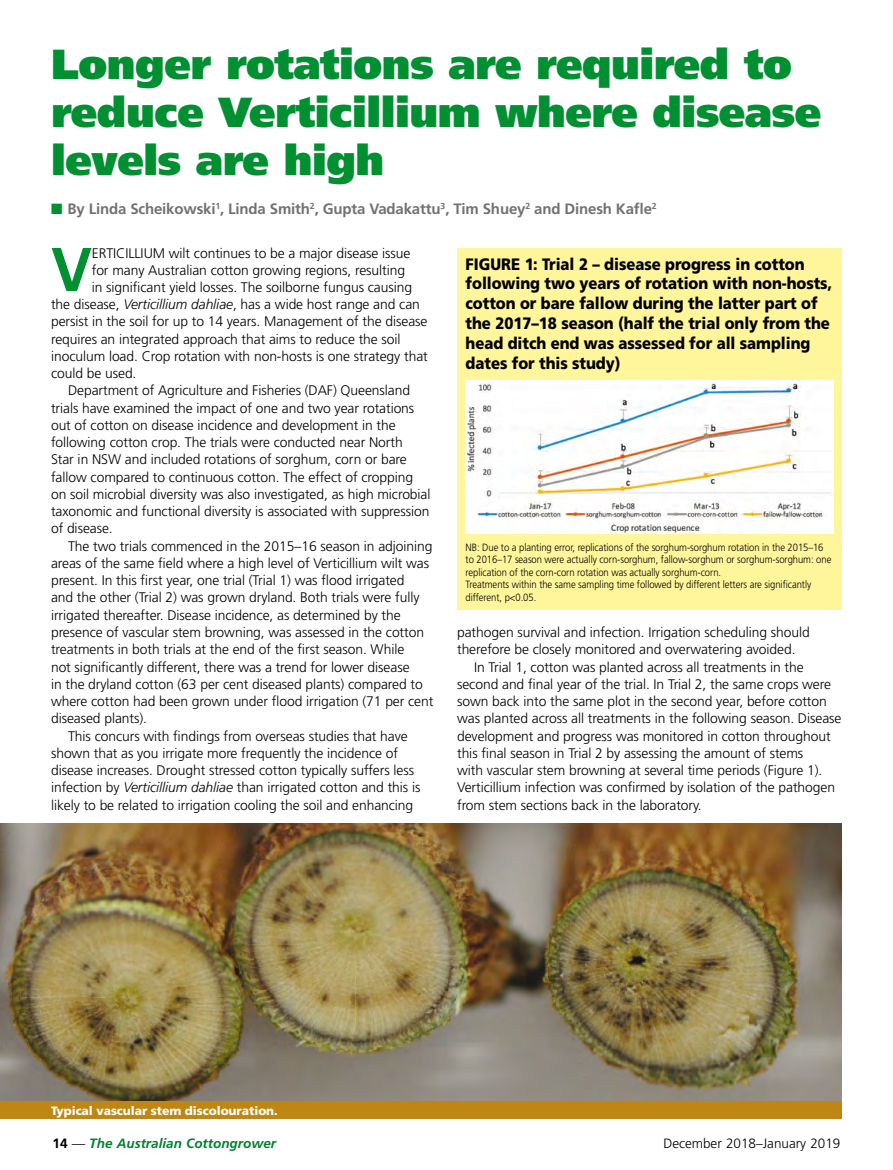
<style>
.page{position:relative;width:893px;height:1170px;background:#fff}
.page>*{position:absolute;margin:0;border:0;box-sizing:border-box;transform-origin:0 0}
.Gn11_first_par{font:700 61.65px "Frutiger";color:#009032}
.Gn11_main_heading{font:900 42px/48px "Frutiger";letter-spacing:-.01em;color:#009032}
.Gn11_figure_head{font:900 16.5px/19.8px "Frutiger";letter-spacing:-.005em;color:#000;scale:.9 1}
.t1{font:700 15px "Frutiger";letter-spacing:-.01em;color:#707172}
.GN11_paragraph{font:300 13.8px/17.2px "Frutiger";letter-spacing:-.005em;color:#000}
.Gn11_first_par-2{font:300 13.8px "Frutiger";letter-spacing:-.005em;color:#000}
.t2{font:italic 700 13.5px "Frutiger";color:#008231}
.t3{font:300 13.5px "Frutiger";color:#000}
.Gn11_caption{font:900 12px "Frutiger";letter-spacing:-.005em;color:#fff}
.Gn11_table_footnote{font:300 10.5px/12.6px "Frutiger";letter-spacing:-.005em;color:#000;scale:.9 1}
.s1{color:#009032}
.s2{font-style:italic}
.s3{font-style:normal;color:#000}
.s4{font-weight:300;font-style:normal;color:#000}
</style>
<div class="page">
<div style="left:457px;top:248px;width:385px;height:361px;background:#fff59b"></div>
<img style="left:466px;top:380px;width:367px;height:153px">
<img style="left:0;top:823px;width:842px;height:278px">
<div style="left:0;top:1101px;width:842px;height:18px;background:#bf8614"></div>
<p class="Gn11_main_heading" style="left:51px;top:40px;width:772px">Longer rotations are required to reduce Verticillium where disease levels are high</p>
<p class="t1" style="left:51px;top:200px;width:607px"><span class="s1">■</span> By Linda Scheikowski<sup>1</sup>, Linda Smith<sup>2</sup>, Gupta Vadakattu<sup>3</sup>, Tim Shuey<sup>2</sup> and Dinesh Kafle<sup>2</sup></p>
<p class="Gn11_figure_head" style="left:466px;top:253px;width:409px">FIGURE 1: Trial 2 – disease progress in cotton following two years of rotation with non-hosts, cotton or bare fallow during the latter part of the 2017–18 season (half the trial only from the head ditch end was assessed for all sampling dates for this study)</p>
<p class="Gn11_first_par" style="left:51px;top:233px;width:43px">V</p>
<p class="Gn11_first_par-2" style="left:92px;top:245px;width:320px">ERTICILLIUM wilt continues to be a major disease issue</p>
<p class="Gn11_first_par-2" style="left:92px;top:262px;width:315px">for many Australian cotton growing regions, resulting</p>
<p class="Gn11_first_par-2" style="left:92px;top:279px;width:322px">in significant yield losses. The soilborne fungus causing</p>
<p class="Gn11_first_par-2" style="left:51px;top:296px;width:370px">the disease, <span class="s2">Verticillium dahliae</span>, has a wide host range and can</p>
<p class="Gn11_first_par-2" style="left:51px;top:314px;width:378px">persist in the soil for up to 14 years. Management of the disease</p>
<p class="Gn11_first_par-2" style="left:51px;top:331px;width:351px">requires an integrated approach that aims to reduce the soil</p>
<p class="Gn11_first_par-2" style="left:51px;top:348px;width:378px">inoculum load. Crop rotation with non-hosts is one strategy that</p>
<p class="Gn11_first_par-2" style="left:51px;top:365px;width:87px">could be used.</p>
<p class="GN11_paragraph" style="left:51px;top:382px;width:381px;text-indent:17px">Department of Agriculture and Fisheries (DAF) Queensland trials have examined the impact of one and two year rotations out of cotton on disease incidence and development in the following cotton crop. The trials were conducted near North<br>Star in NSW and included rotations of sorghum, corn or bare fallow compared to continuous cotton. The effect of cropping on soil microbial diversity was also investigated, as high microbial taxonomic and functional diversity is associated with suppression of disease.</p>
<p class="GN11_paragraph" style="left:51px;top:537px;width:384px;text-indent:17px">The two trials commenced in the 2015–16 season in adjoining areas of the same field where a high level of Verticillium wilt was present. In this first year, one trial (Trial 1) was flood irrigated<br>and the other (Trial 2) was grown dryland. Both trials were fully irrigated thereafter. Disease incidence, as determined by the presence of vascular stem browning, was assessed in the cotton treatments in both trials at the end of the first season. While<br>not significantly different, there was a trend for lower disease<br>in the dryland cotton (63 per cent diseased plants) compared to where cotton had been grown under flood irrigation (71 per cent diseased plants).</p>
<p class="GN11_paragraph" style="left:51px;top:727px;width:371px;text-indent:17px">This concurs with findings from overseas studies that have shown that as you irrigate more frequently the incidence of disease increases. Drought stressed cotton typically suffers less infection by <span class="s2">Verticillium dahliae</span> than irrigated cotton and this is likely to be related to irrigation cooling the soil and enhancing</p>
<p class="Gn11_table_footnote" style="left:466px;top:540px;width:408px">NB: Due to a planting error, replications of the sorghum-sorghum rotation in the 2015–16 to 2016–17 season were actually corn-sorghum, fallow-sorghum or sorghum-sorghum: one replication of the corn-corn rotation was actually sorghum-corn.<br>Treatments within the same sampling time followed by different letters are significantly different, p&lt;0.05.</p>
<p class="GN11_paragraph" style="left:457px;top:623px;width:354px">pathogen survival and infection. Irrigation scheduling should therefore be closely monitored and overwatering avoided.</p>
<p class="GN11_paragraph" style="left:457px;top:658px;width:386px;text-indent:17px">In Trial 1, cotton was planted across all treatments in the second and final year of the trial. In Trial 2, the same crops were sown back into the same plot in the second year, before cotton was planted across all treatments in the following season. Disease development and progress was monitored in cotton throughout this final season in Trial 2 by assessing the amount of stems<br>with vascular stem browning at several time periods (Figure 1).<br>Verticillium infection was confirmed by isolation of the pathogen from stem sections back in the laboratory.</p>
<p class="Gn11_caption" style="left:51px;top:1103px;width:228px">Typical vascular stem discolouration.</p>
<p class="t2" style="left:53px;top:1135px;width:225px"><span class="s3">14</span> <span class="s4">—</span> The Australian Cottongrower</p>
<p class="t3" style="left:663px;top:1135px;width:179px">December 2018–January 2019</p>
</div>
